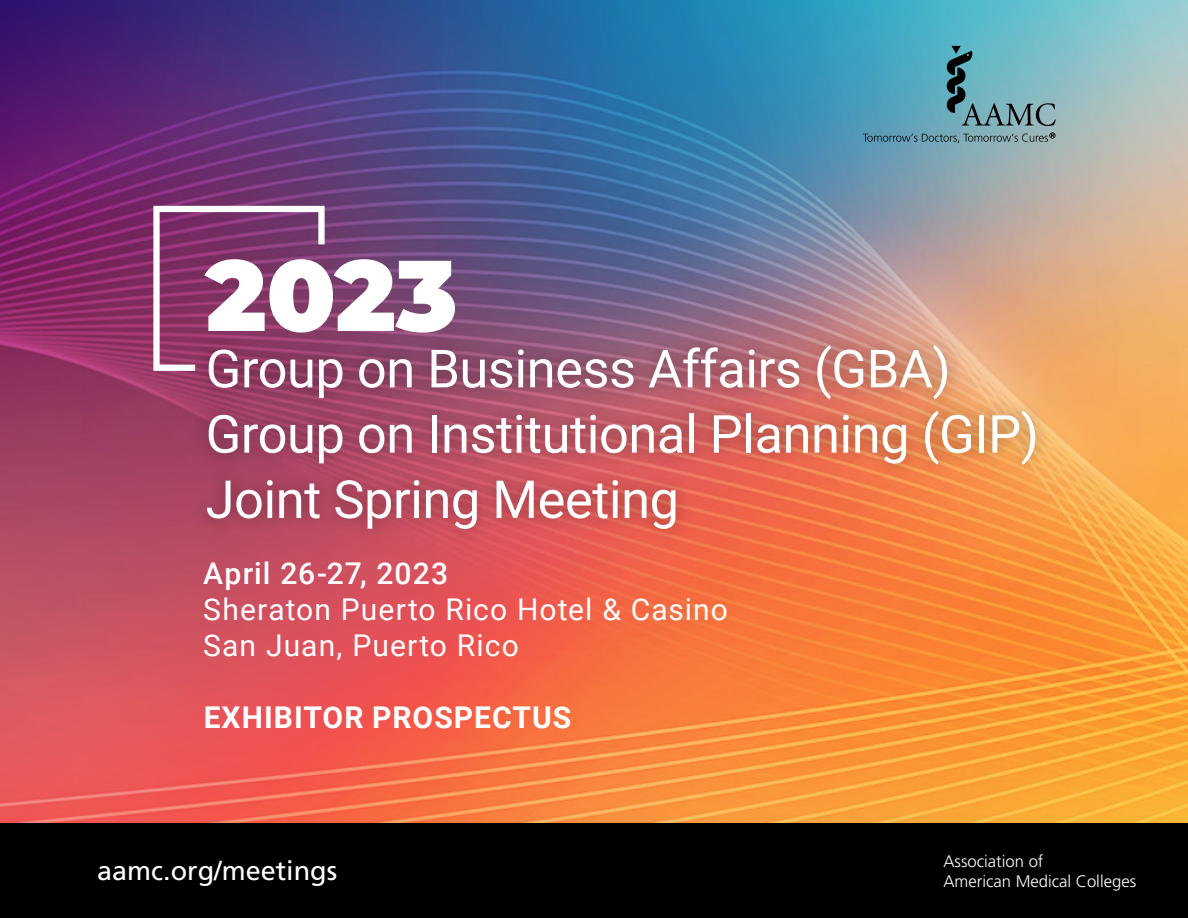
<style>
.page{position:relative;width:1188px;height:918px;background:#fff}
.page>*{position:absolute;margin:0;border:0;box-sizing:border-box;transform-origin:0 0}
.t1{font:900 100.2px "Montserrat Alternates";color:#fff}
.t2{font:52.5px/65.4px "Roboto";letter-spacing:-.01em;color:#fff}
.t3{font:30px "Roboto";letter-spacing:.035em;color:#fff}
.t4{font:700 30px "Roboto";letter-spacing:.035em;color:#fff}
.t5{font:500 30px "Roboto";letter-spacing:.035em;color:#fff}
.Meeting_Name{font:27px "Frutiger";color:#fff}
.t6{font:300 16.65px "Frutiger";color:#fff}
</style>
<div class="page">
<img style="left:0;top:0;width:1188px;height:824px">
<svg style="left:946px;top:46px;width:110px;height:80px;background:#669ca6"></svg>
<svg style="left:863px;top:133px;width:192px;height:10px;background:#668d98"></svg>
<div style="left:0;top:824px;width:1188px;height:94px;background:#000"></div>
<svg style="left:153px;top:206px;width:172px;height:165px;background:#8f4a79"></svg>
<div style="left:192px;top:331px;width:859px;height:214px;background:#000;opacity:.35"></div>
<p class="t1" style="left:206px;top:220px;width:253px">2023</p>
<p class="t2" style="left:206px;top:334px;width:835px">Group on Business Affairs (GBA)<br>Group on Institutional Planning (GIP)<br>Joint Spring Meeting</p>
<p class="t5" style="left:203px;top:552px;width:246px">April 26-27, 2023</p>
<p class="t3" style="left:203px;top:588px;width:526px">Sheraton Puerto Rico Hotel &amp; Casino</p>
<p class="t3" style="left:203px;top:624px;width:317px">San Juan, Puerto Rico</p>
<p class="t4" style="left:204px;top:696px;width:369px">EXHIBITOR PROSPECTUS</p>
<p class="Meeting_Name" style="left:97px;top:855px;width:242px">aamc.org/meetings</p>
<p class="t6" style="left:943px;top:852px;width:102px">Association of</p>
<p class="t6" style="left:943px;top:872px;width:194px">American Medical Colleges</p>
</div>
